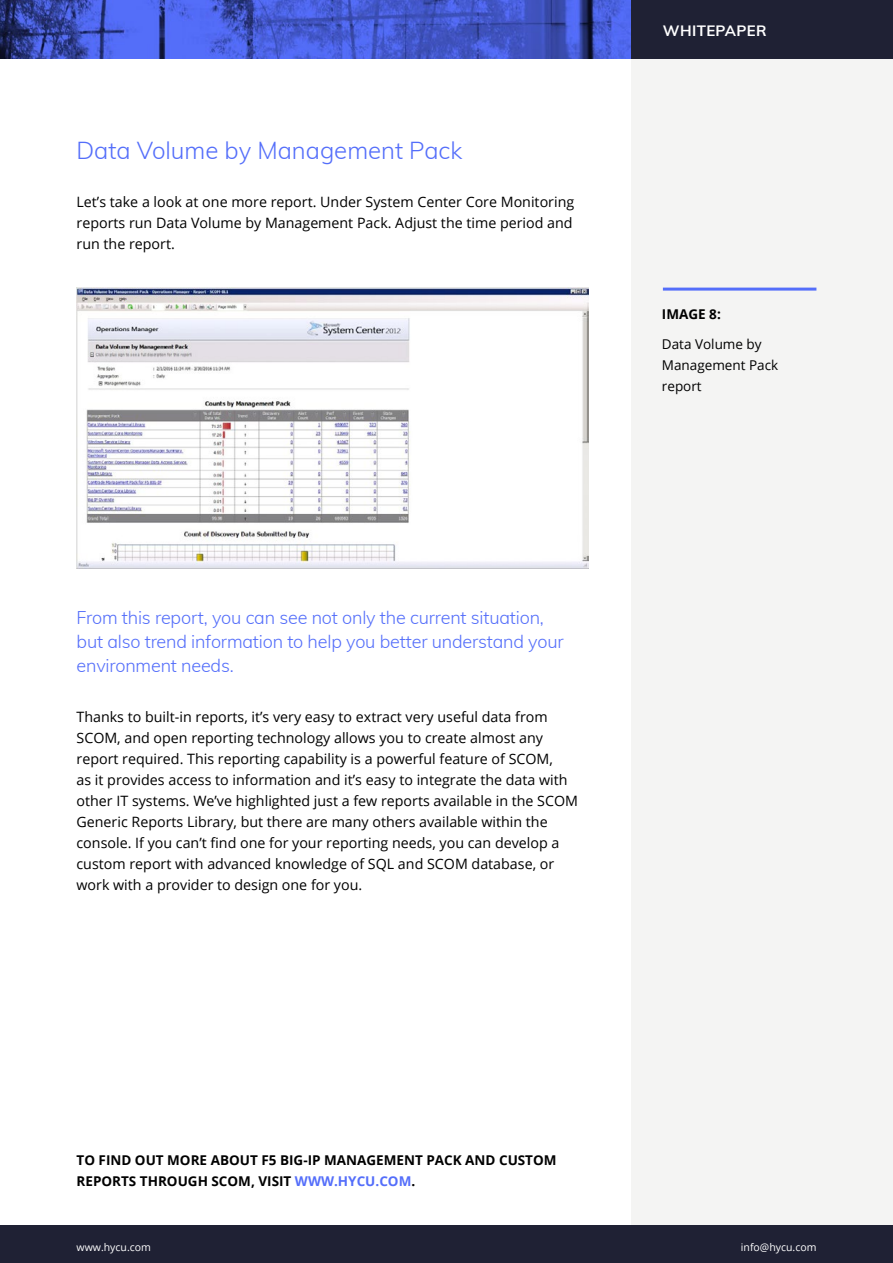
<style>
.page{position:relative;width:893px;height:1263px;background:#fff}
.page>*{position:absolute;margin:0;border:0;box-sizing:border-box;transform-origin:0 0}
.t1{font:300 24px "Muli";color:#546efa}
.t2{font:300 18px/24px "Muli";letter-spacing:-.01em;color:#546efa}
.t3{font:700 15px "Muli";letter-spacing:.025em;color:#fff}
.t4{font:14.25px/21px "Open Sans";color:#000;text-align:justify}
.t5{font:700 13.5px/21px "Open Sans";color:#000}
.t6{font:13.5px/21px "Open Sans";color:#000}
.t7{font:10.5px "Open Sans";color:#fff}
.s1{color:#546efa}
</style>
<div class="page">
<img style="left:0;top:0;width:632px;height:58px">
<div style="left:632px;top:0;width:261px;height:1263px;background:#f4f4f3"></div>
<div style="left:0;top:1226px;width:893px;height:37px;background:#1f2134"></div>
<div style="left:632px;top:0;width:261px;height:58px;background:#1f2134"></div>
<hr style="left:663px;top:288px;width:153px;height:3px;background:#546efa">
<img style="left:77px;top:288px;width:512px;height:280px">
<h1 class="t1" style="left:77px;top:133px;width:387px">Data Volume by Management Pack</h1>
<p class="t4" style="left:77px;top:191px;width:499px">Let’s take a look at one more report. Under System Center Core Monitoring reports run Data Volume by Management Pack. Adjust the time period and run the report.</p>
<p class="t3" style="left:663px;top:20px;width:105px">WHITEPAPER</p>
<p class="t5" style="left:662px;top:304px;width:60px">IMAGE 8:</p>
<p class="t6" style="left:662px;top:333px;width:118px">Data Volume by<br>Management Pack report</p>
<p class="t2" style="left:77px;top:605px;width:489px">From this report, you can see not only the current situation, but also trend information to help you better understand your environment needs.</p>
<p class="t4" style="left:77px;top:706px;width:503px;text-align:left">Thanks to built-in reports, it’s very easy to extract very useful data from SCOM, and open reporting technology allows you to create almost any report required. This reporting capability is a powerful feature of SCOM,<br>as it provides access to information and it’s easy to integrate the data with other IT systems. We’ve highlighted just a few reports available in the SCOM Generic Reports Library, but there are many others available within the console. If you can’t find one for your reporting needs, you can develop a custom report with advanced knowledge of SQL and SCOM database, or work with a provider to design one for you.</p>
<p class="t5" style="left:77px;top:1150px;width:482px">TO FIND OUT MORE ABOUT F5 BIG-IP MANAGEMENT PACK AND CUSTOM<br>REPORTS THROUGH SCOM, VISIT <span class="s1">WWW.HYCU.COM</span>.</p>
<p class="t7" style="left:77px;top:1240px;width:76px">www.hycu.com</p>
<p class="t7" style="left:741px;top:1239px;width:77px">info@hycu.com</p>
</div>
